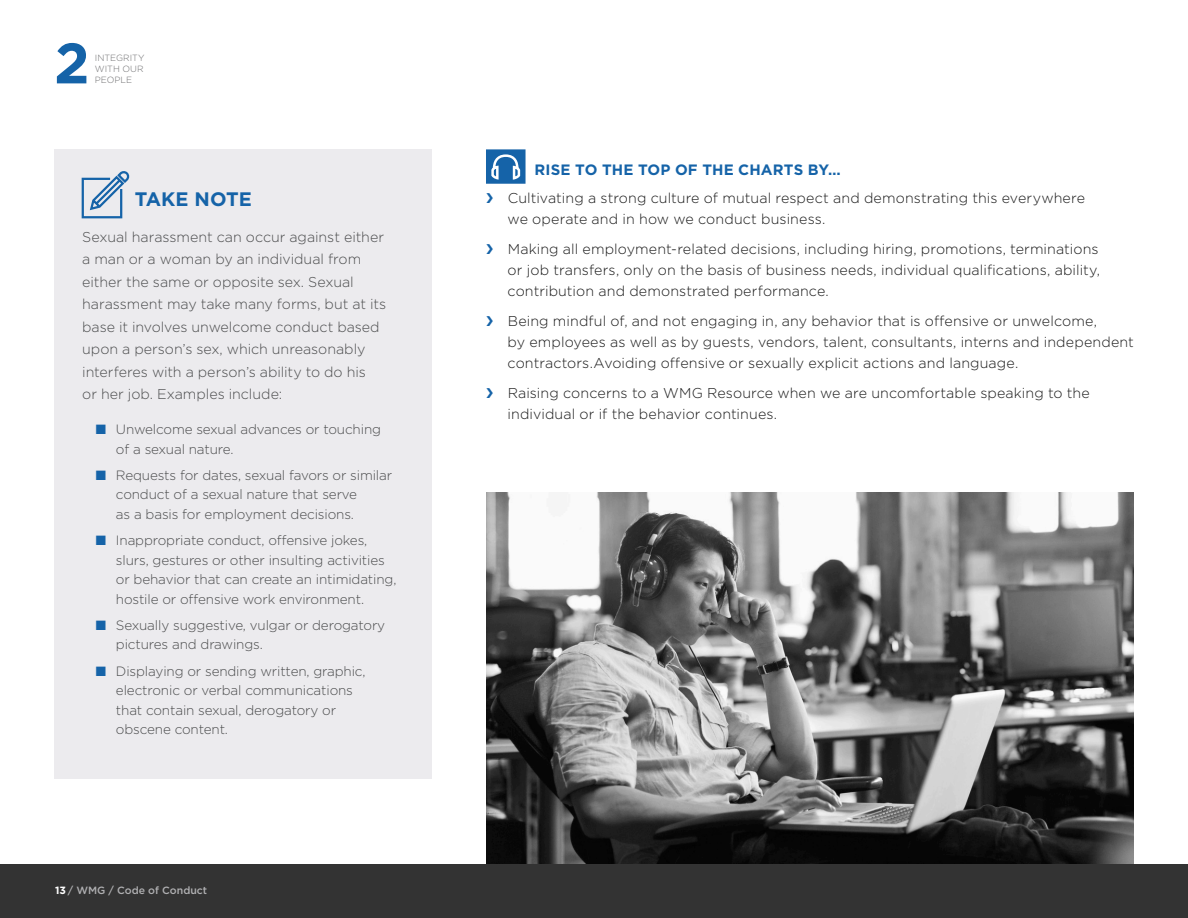
<style>
.page{position:relative;width:1188px;height:918px;background:#fff}
.page>*{position:absolute;margin:0;border:0;box-sizing:border-box;transform-origin:0 0}
.t1{font:700 57px "Gotham";color:#1563a8}
.Section_0_Main_Headi{font:700 19.5px "Gotham";letter-spacing:-.005em;color:#1563a8}
.Section_2_Sub_APW{font:700 15px "Gotham";letter-spacing:.01em;color:#1563a8}
.t2{font:300 14.25px/21px "Gotham";letter-spacing:.005em;color:#1a1a1a}
.Body_Copy{font:300 14.25px/22.5px "Gotham";color:#4b4c4d}
.t3{font:300 13.5px/19.5px "Gotham";letter-spacing:-.01em;color:#4b4c4d}
.t4{font:500 10.5px "Gotham";color:#b0b0b2}
.t5{font:300 9px/11.2px "Gotham";color:#6e6e70}
.s1{color:#1563a8}
.s2{font-weight:700;color:#fff}
</style>
<div class="page">
<img style="left:486px;top:493px;width:648px;height:371px">
<div style="left:0;top:864px;width:1188px;height:54px;background:#333"></div>
<svg style="left:486px;top:149px;width:40px;height:35px"></svg>
<div style="left:54px;top:149px;width:378px;height:630px;background:#ecebee"></div>
<svg style="left:81px;top:171px;width:49px;height:48px"></svg>
<p class="t1" style="left:54px;top:25px;width:37px">2</p>
<p class="t5" style="left:95px;top:51px;width:51px">INTEGRITY<br>WITH OUR</p>
<p class="t5" style="left:95px;top:74px;width:39px">PEOPLE</p>
<p class="Section_0_Main_Headi" style="left:135px;top:186px;width:118px">TAKE NOTE</p>
<p class="Body_Copy" style="left:82px;top:225px;width:306px">Sexual harassment can occur against either a man or a woman by an individual from either the same or opposite sex. Sexual harassment may take many forms, but at its base it involves unwelcome conduct based upon a person’s sex, which unreasonably interferes with a person’s ability to do his<br>or her job. Examples include:</p>
<p class="t3" style="left:116px;top:419px;width:267px;text-indent:-20px"><span class="s1">■</span> Unwelcome sexual advances or touching of a sexual nature.</p>
<p class="t3" style="left:116px;top:465px;width:278px;text-indent:-20px"><span class="s1">■</span> Requests for dates, sexual favors or similar conduct of a sexual nature that serve<br>as a basis for employment decisions.</p>
<p class="t3" style="left:116px;top:530px;width:282px;text-indent:-20px"><span class="s1">■</span> Inappropriate conduct, offensive jokes, slurs, gestures or other insulting activities or behavior that can create an intimidating, hostile or offensive work environment.</p>
<p class="t3" style="left:116px;top:615px;width:271px;text-indent:-20px"><span class="s1">■</span> Sexually suggestive, vulgar or derogatory pictures and drawings.</p>
<p class="t3" style="left:116px;top:661px;width:251px;text-indent:-20px"><span class="s1">■</span> Displaying or sending written, graphic, electronic or verbal communications that contain sexual, derogatory or obscene content.</p>
<p class="t4" style="left:55px;top:884px;width:154px"><span class="s2">13</span> / WMG / Code of Conduct</p>
<p class="Section_2_Sub_APW" style="left:535px;top:160px;width:308px">RISE TO THE TOP OF THE CHARTS BY…</p>
<p class="t2" style="left:508px;top:187px;width:579px">Cultivating a strong culture of mutual respect and demonstrating this everywhere we operate and in how we conduct business.</p>
<p class="t2" style="left:508px;top:238px;width:594px;text-align:justify">Making all employment-related decisions, including hiring, promotions, terminations or job transfers, only on the basis of business needs, individual qualifications, ability, contribution and demonstrated performance.</p>
<p class="t2" style="left:508px;top:310px;width:628px">Being mindful of, and not engaging in, any behavior that is offensive or unwelcome,<br>by employees as well as by guests, vendors, talent, consultants, interns and independent contractors.Avoiding offensive or sexually explicit actions and language.</p>
<p class="t2" style="left:508px;top:382px;width:584px">Raising concerns to a WMG Resource when we are uncomfortable speaking to the individual or if the behavior continues.</p>
</div>
